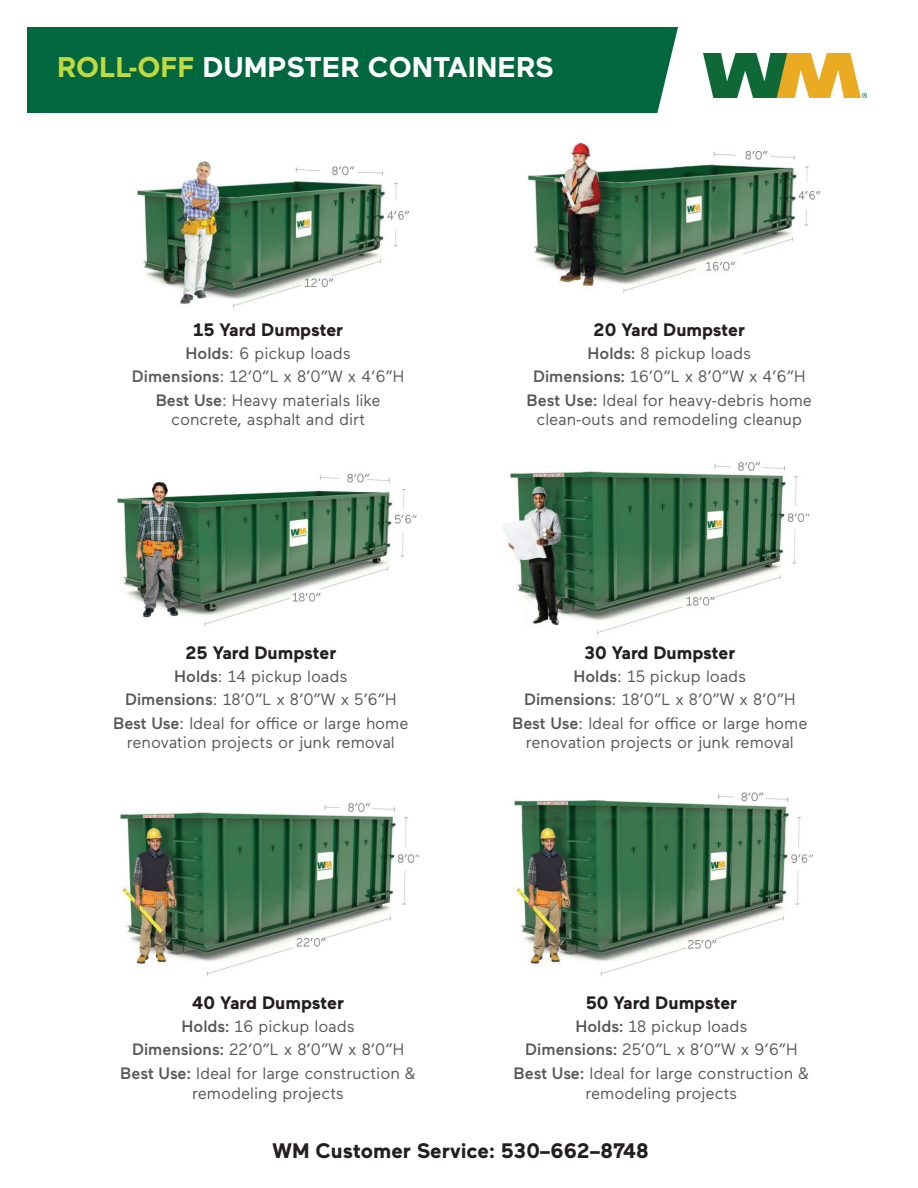
<style>
.page{position:relative;width:918px;height:1188px;background:#fff}
.page>*{position:absolute;margin:0;border:0;box-sizing:border-box;transform-origin:0 0}
.t1{font:700 28.5px "Maax";color:#fff}
.t2{font:700 21px "Maax";color:#231f20}
.t3{font:700 18px "Maax";color:#231f20}
.t4{font:16.5px/23.2px "Maax";color:#57585a;text-align:center}
.s1{color:#c2d83f}
.s2{font-weight:500}
</style>
<div class="page">
<div style="left:27px;top:27px;width:864px;height:85px;background:#00673e"></div>
<svg style="left:621px;top:27px;width:270px;height:86px;fill:#fff"></svg>
<img style="left:704px;top:54px;width:162px;height:43px">
<img style="left:136px;top:161px;width:274px;height:148px">
<img style="left:527px;top:142px;width:294px;height:152px">
<img style="left:503px;top:462px;width:307px;height:173px">
<img style="left:116px;top:473px;width:301px;height:154px">
<img style="left:120px;top:803px;width:300px;height:173px">
<img style="left:514px;top:792px;width:299px;height:184px">
<h1 class="t1" style="left:57px;top:49px;width:498px"><span class="s1">ROLL-OFF</span> DUMPSTER CONTAINERS</h1>
<p class="t3" style="left:193px;top:317px;width:152px">15 Yard Dumpster</p>
<p class="t4" style="left:132px;top:341px;width:274px"><span class="s2">Holds</span>: 6 pickup loads<br><span class="s2">Dimensions</span>: 12’0”L x 8’0”W x 4’6”H<br><span class="s2">Best Use</span>: Heavy materials like</p>
<p class="t4" style="left:171px;top:407px;width:195px">concrete, asphalt and dirt</p>
<p class="t3" style="left:185px;top:640px;width:152px">25 Yard Dumpster</p>
<p class="t4" style="left:113px;top:664px;width:297px"><span class="s2">Holds</span>: 14 pickup loads<br><span class="s2">Dimensions</span>: 18’0”L x 8’0”W x 5’6”H<br><span class="s2">Best Use</span>: Ideal for office or large home</p>
<p class="t4" style="left:127px;top:730px;width:269px">renovation projects or junk removal</p>
<p class="t3" style="left:192px;top:991px;width:153px">40 Yard Dumpster</p>
<p class="t4" style="left:120px;top:1014px;width:297px"><span class="s2">Holds:</span> 16 pickup loads<br><span class="s2">Dimensions:</span> 22’0”L x 8’0”W x 8’0”H<br><span class="s2">Best Use:</span> Ideal for large construction &amp;</p>
<p class="t4" style="left:192px;top:1080px;width:153px">remodeling projects</p>
<p class="t3" style="left:594px;top:317px;width:153px">20 Yard Dumpster</p>
<p class="t4" style="left:527px;top:341px;width:287px"><span class="s2">Holds:</span> 8 pickup loads<br><span class="s2">Dimensions:</span> 16’0”L x 8’0”W x 4’6”H<br><span class="s2">Best Use:</span> Ideal for heavy-debris home</p>
<p class="t4" style="left:536px;top:407px;width:267px">clean-outs and remodeling cleanup</p>
<p class="t3" style="left:584px;top:640px;width:153px">30 Yard Dumpster</p>
<p class="t4" style="left:512px;top:664px;width:297px"><span class="s2">Holds</span>: 15 pickup loads<br><span class="s2">Dimensions</span>: 18’0”L x 8’0”W x 8’0”H<br><span class="s2">Best Use</span>: Ideal for office or large home</p>
<p class="t4" style="left:526px;top:730px;width:269px">renovation projects or junk removal</p>
<p class="t3" style="left:586px;top:991px;width:153px">50 Yard Dumpster</p>
<p class="t4" style="left:514px;top:1014px;width:297px"><span class="s2">Holds:</span> 18 pickup loads<br><span class="s2">Dimensions:</span> 25’0”L x 8’0”W x 9’6”H<br><span class="s2">Best Use:</span> Ideal for large construction &amp;</p>
<p class="t4" style="left:586px;top:1080px;width:153px">remodeling projects</p>
<p class="t2" style="left:272px;top:1137px;width:378px">WM Customer Service: 530–662–8748</p>
</div>
